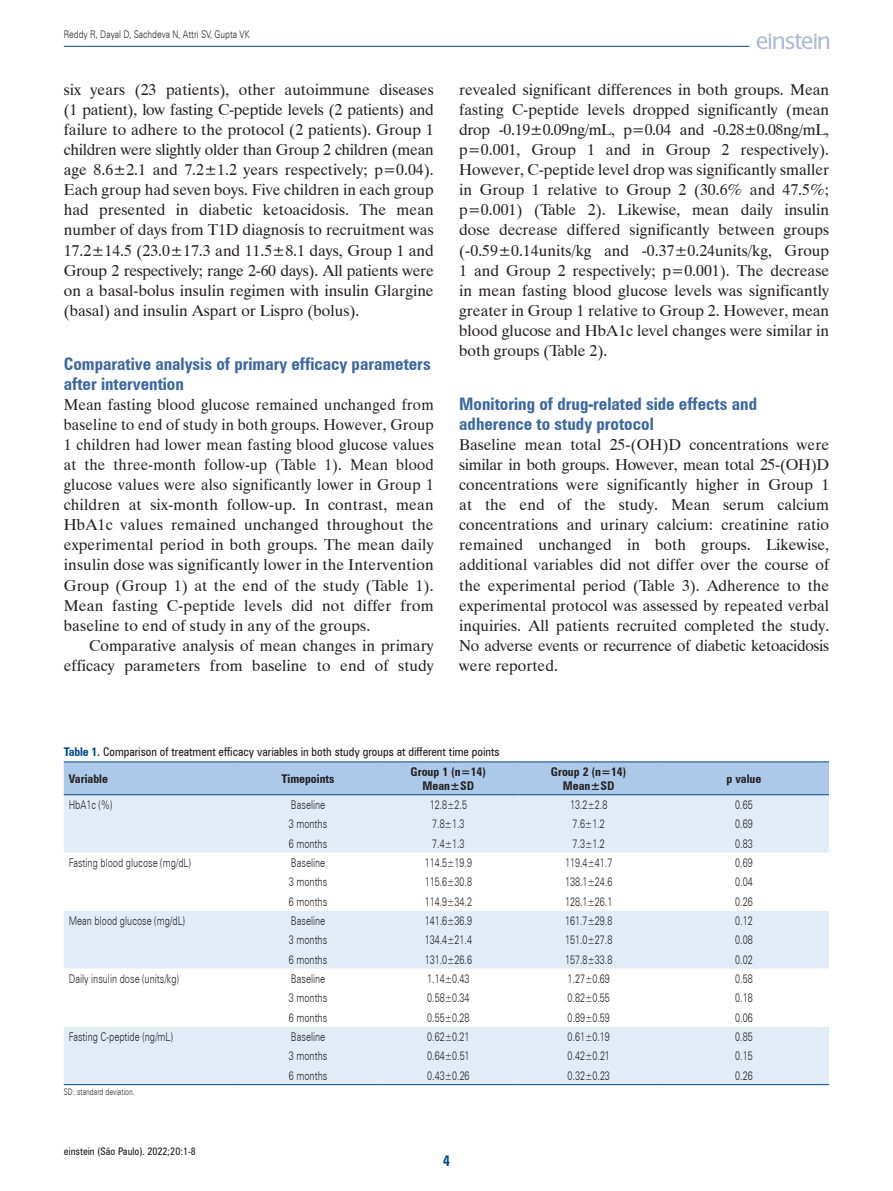
<style>
.page{position:relative;width:893px;height:1191px;background:#fff}
.page>*{position:absolute;margin:0;border:0;box-sizing:border-box;transform-origin:0 0}
.t1{font:700 condensed 17.25px/20.1px "Zurich BT";color:#3b67a0}
.t2{font:15.75px/20.1px "Dutch 801 BT";color:#231f20;text-align:justify}
.t3{font:700 condensed 15px "Zurich BT";color:#004a8b}
.t4{font:300 12px "Zurich BT";color:#231f20;scale:.75 1}
.t5{font:condensed 12px "Zurich BT";color:#231f20}
.t6{font:700 condensed 12px/13.5px "Zurich BT";color:#231f20;text-align:center}
.t7{font:300 10.5px "Zurich BT";color:#231f20;scale:.8 1}
.t8{font:condensed 10.5px "Zurich BT";color:#231f20}
.t9{font:300 9px "Zurich BT";color:#231f20;scale:.75 1}
.s1{font-weight:700;color:#004a8b}
</style>
<div class="page">
<svg style="left:757px;top:34px;width:72px;height:15px"></svg>
<hr style="left:64px;top:46px;width:685px;height:1px;background:#004a8b">
<div style="left:64px;top:762px;width:765px;height:32px;background:#acc9e9"></div>
<div style="left:64px;top:795px;width:765px;height:289px;background:#e1ecf7"></div>
<svg style="left:64px;top:852px;width:765px;height:174px"></svg>
<hr style="left:64px;top:761px;width:174px;height:1px;background:#004a8b">
<hr style="left:238px;top:761px;width:140px;height:1px;background:#004a8b">
<hr style="left:378px;top:761px;width:141px;height:1px;background:#004a8b">
<hr style="left:519px;top:761px;width:140px;height:1px;background:#004a8b">
<hr style="left:659px;top:761px;width:170px;height:1px;background:#004a8b">
<hr style="left:64px;top:794px;width:174px;height:1px;background:#004a8b">
<hr style="left:238px;top:794px;width:140px;height:1px;background:#004a8b">
<hr style="left:378px;top:794px;width:141px;height:1px;background:#004a8b">
<hr style="left:519px;top:794px;width:140px;height:1px;background:#004a8b">
<hr style="left:659px;top:794px;width:170px;height:1px;background:#004a8b">
<hr style="left:64px;top:1084px;width:174px;height:1px;background:#004a8b">
<hr style="left:238px;top:1084px;width:140px;height:1px;background:#004a8b">
<hr style="left:378px;top:1084px;width:141px;height:1px;background:#004a8b">
<hr style="left:519px;top:1084px;width:140px;height:1px;background:#004a8b">
<hr style="left:659px;top:1084px;width:170px;height:1px;background:#004a8b">
<p class="t7" style="left:64px;top:28px;width:234px">Reddy R, Dayal D, Sachdeva N, Attri SV, Gupta VK</p>
<p class="t2" style="left:64px;top:79px;width:371px">six years (23 patients), other autoimmune diseases (1 patient), low fasting C-peptide levels (2 patients) and failure to adhere to the protocol (2 patients). Group 1 children were slightly older than Group 2 children (mean age 8.6±2.1 and 7.2±1.2 years respectively; p=0.04).<br>Each group had seven boys. Five children in each group had presented in diabetic ketoacidosis. The mean number of days from T1D diagnosis to recruitment was 17.2±14.5 (23.0±17.3 and 11.5±8.1 days, Group 1 and Group 2 respectively; range 2-60 days). All patients were on a basal-bolus insulin regimen with insulin Glargine (basal) and insulin Aspart or Lispro (bolus).</p>
<p class="t1" style="left:64px;top:353px;width:368px">Comparative analysis of primary efficacy parameters after intervention</p>
<p class="t2" style="left:64px;top:394px;width:371px">Mean fasting blood glucose remained unchanged from baseline to end of study in both groups. However, Group 1 children had lower mean fasting blood glucose values at the three-month follow-up (Table 1). Mean blood glucose values were also significantly lower in Group 1 children at six-month follow-up. In contrast, mean HbA1c values remained unchanged throughout the experimental period in both groups. The mean daily insulin dose was significantly lower in the Intervention Group (Group 1) at the end of the study (Table 1).<br>Mean fasting C-peptide levels did not differ from baseline to end of study in any of the groups.</p>
<p class="t2" style="left:64px;top:635px;width:371px;text-align:right">Comparative analysis of mean changes in primary efficacy parameters from baseline to end of study</p>
<p class="t2" style="left:459px;top:79px;width:371px">revealed significant differences in both groups. Mean fasting C-peptide levels dropped significantly (mean drop -0.19±0.09ng/mL, p=0.04 and -0.28±0.08ng/mL, p=0.001, Group 1 and in Group 2 respectively).<br>However, C-peptide level drop was significantly smaller in Group 1 relative to Group 2 (30.6% and 47.5%; p=0.001) (Table 2). Likewise, mean daily insulin dose decrease differed significantly between groups (-0.59±0.14units/kg and -0.37±0.24units/kg, Group 1 and Group 2 respectively; p=0.001). The decrease in mean fasting blood glucose levels was significantly greater in Group 1 relative to Group 2. However, mean blood glucose and HbA1c level changes were similar in both groups (Table 2).</p>
<p class="t1" style="left:459px;top:393px;width:299px">Monitoring of drug-related side effects and adherence to study protocol</p>
<p class="t2" style="left:459px;top:434px;width:371px">Baseline mean total 25-(OH)D concentrations were similar in both groups. However, mean total 25-(OH)D concentrations were significantly higher in Group 1 at the end of the study. Mean serum calcium concentrations and urinary calcium: creatinine ratio remained unchanged in both groups. Likewise, additional variables did not differ over the course of the experimental period (Table 3). Adherence to the experimental protocol was assessed by repeated verbal inquiries. All patients recruited completed the study.<br>No adverse events or recurrence of diabetic ketoacidosis were reported.</p>
<p class="t5" style="left:64px;top:744px;width:437px"><span class="s1">Table 1.</span> Comparison of treatment efficacy variables in both study groups at different time points</p>
<p class="t6" style="left:69px;top:771px;width:41px">Variable</p>
<p class="t6" style="left:281px;top:771px;width:55px">Timepoints</p>
<p class="t6" style="left:411px;top:765px;width:77px">Group 1 (n=14)<br>Mean±SD</p>
<p class="t6" style="left:551px;top:765px;width:77px">Group 2 (n=14)<br>Mean±SD</p>
<p class="t6" style="left:727px;top:771px;width:36px">p value</p>
<p class="t4" style="left:69px;top:797px;width:59px">HbA1c (%)</p>
<p class="t4" style="left:291px;top:797px;width:47px">Baseline</p>
<p class="t4" style="left:430px;top:797px;width:51px">12.8±2.5</p>
<p class="t4" style="left:570px;top:797px;width:51px">13.2±2.8</p>
<p class="t4" style="left:735px;top:797px;width:25px">0.65</p>
<p class="t4" style="left:289px;top:816px;width:53px">3 months</p>
<p class="t4" style="left:432px;top:816px;width:45px">7.8±1.3</p>
<p class="t4" style="left:572px;top:816px;width:45px">7.6±1.2</p>
<p class="t4" style="left:735px;top:816px;width:25px">0.69</p>
<p class="t4" style="left:289px;top:836px;width:53px">6 months</p>
<p class="t4" style="left:432px;top:836px;width:45px">7.4±1.3</p>
<p class="t4" style="left:573px;top:836px;width:45px">7.3±1.2</p>
<p class="t4" style="left:735px;top:836px;width:25px">0.83</p>
<p class="t4" style="left:69px;top:855px;width:164px">Fasting blood glucose (mg/dL)</p>
<p class="t4" style="left:291px;top:855px;width:47px">Baseline</p>
<p class="t4" style="left:425px;top:855px;width:65px">114.5±19.9</p>
<p class="t4" style="left:565px;top:855px;width:65px">119.4±41.7</p>
<p class="t4" style="left:735px;top:855px;width:25px">0.69</p>
<p class="t4" style="left:289px;top:874px;width:53px">3 months</p>
<p class="t4" style="left:425px;top:874px;width:65px">115.6±30.8</p>
<p class="t4" style="left:565px;top:874px;width:65px">138.1±24.6</p>
<p class="t4" style="left:735px;top:874px;width:25px">0.04</p>
<p class="t4" style="left:289px;top:894px;width:53px">6 months</p>
<p class="t4" style="left:425px;top:894px;width:65px">114.9±34.2</p>
<p class="t4" style="left:565px;top:894px;width:65px">128.1±26.1</p>
<p class="t4" style="left:735px;top:894px;width:25px">0.26</p>
<p class="t4" style="left:69px;top:913px;width:156px">Mean blood glucose (mg/dL)</p>
<p class="t4" style="left:291px;top:913px;width:47px">Baseline</p>
<p class="t4" style="left:425px;top:913px;width:65px">141.6±36.9</p>
<p class="t4" style="left:565px;top:913px;width:65px">161.7±29.8</p>
<p class="t4" style="left:735px;top:913px;width:25px">0.12</p>
<p class="t4" style="left:289px;top:932px;width:53px">3 months</p>
<p class="t4" style="left:425px;top:932px;width:65px">134.4±21.4</p>
<p class="t4" style="left:565px;top:932px;width:65px">151.0±27.8</p>
<p class="t4" style="left:735px;top:932px;width:25px">0.08</p>
<p class="t4" style="left:289px;top:952px;width:53px">6 months</p>
<p class="t4" style="left:425px;top:952px;width:65px">131.0±26.6</p>
<p class="t4" style="left:565px;top:952px;width:65px">157.8±33.8</p>
<p class="t4" style="left:735px;top:952px;width:25px">0.02</p>
<p class="t4" style="left:69px;top:971px;width:148px">Daily insulin dose (units/kg)</p>
<p class="t4" style="left:291px;top:971px;width:47px">Baseline</p>
<p class="t4" style="left:427px;top:971px;width:58px">1.14±0.43</p>
<p class="t4" style="left:568px;top:971px;width:58px">1.27±0.69</p>
<p class="t4" style="left:735px;top:971px;width:25px">0.58</p>
<p class="t4" style="left:289px;top:990px;width:53px">3 months</p>
<p class="t4" style="left:427px;top:990px;width:58px">0.58±0.34</p>
<p class="t4" style="left:568px;top:990px;width:58px">0.82±0.55</p>
<p class="t4" style="left:735px;top:990px;width:25px">0.18</p>
<p class="t4" style="left:289px;top:1010px;width:53px">6 months</p>
<p class="t4" style="left:427px;top:1010px;width:58px">0.55±0.28</p>
<p class="t4" style="left:568px;top:1010px;width:58px">0.89±0.59</p>
<p class="t4" style="left:735px;top:1010px;width:25px">0.06</p>
<p class="t4" style="left:69px;top:1029px;width:140px">Fasting C-peptide (ng/mL)</p>
<p class="t4" style="left:291px;top:1029px;width:47px">Baseline</p>
<p class="t4" style="left:427px;top:1029px;width:58px">0.62±0.21</p>
<p class="t4" style="left:568px;top:1029px;width:58px">0.61±0.19</p>
<p class="t4" style="left:735px;top:1029px;width:25px">0.85</p>
<p class="t4" style="left:289px;top:1048px;width:53px">3 months</p>
<p class="t4" style="left:427px;top:1048px;width:58px">0.64±0.51</p>
<p class="t4" style="left:568px;top:1048px;width:58px">0.42±0.21</p>
<p class="t4" style="left:735px;top:1048px;width:25px">0.15</p>
<p class="t4" style="left:289px;top:1068px;width:53px">6 months</p>
<p class="t4" style="left:427px;top:1068px;width:58px">0.43±0.26</p>
<p class="t4" style="left:568px;top:1068px;width:58px">0.32±0.23</p>
<p class="t4" style="left:735px;top:1068px;width:25px">0.26</p>
<p class="t9" style="left:64px;top:1086px;width:96px">SD: standard deviation.</p>
<p class="t8" style="left:64px;top:1144px;width:134px">einstein (São Paulo). 2022;20:1-8</p>
<p class="t3" style="left:443px;top:1151px;width:9px">4</p>
</div>
